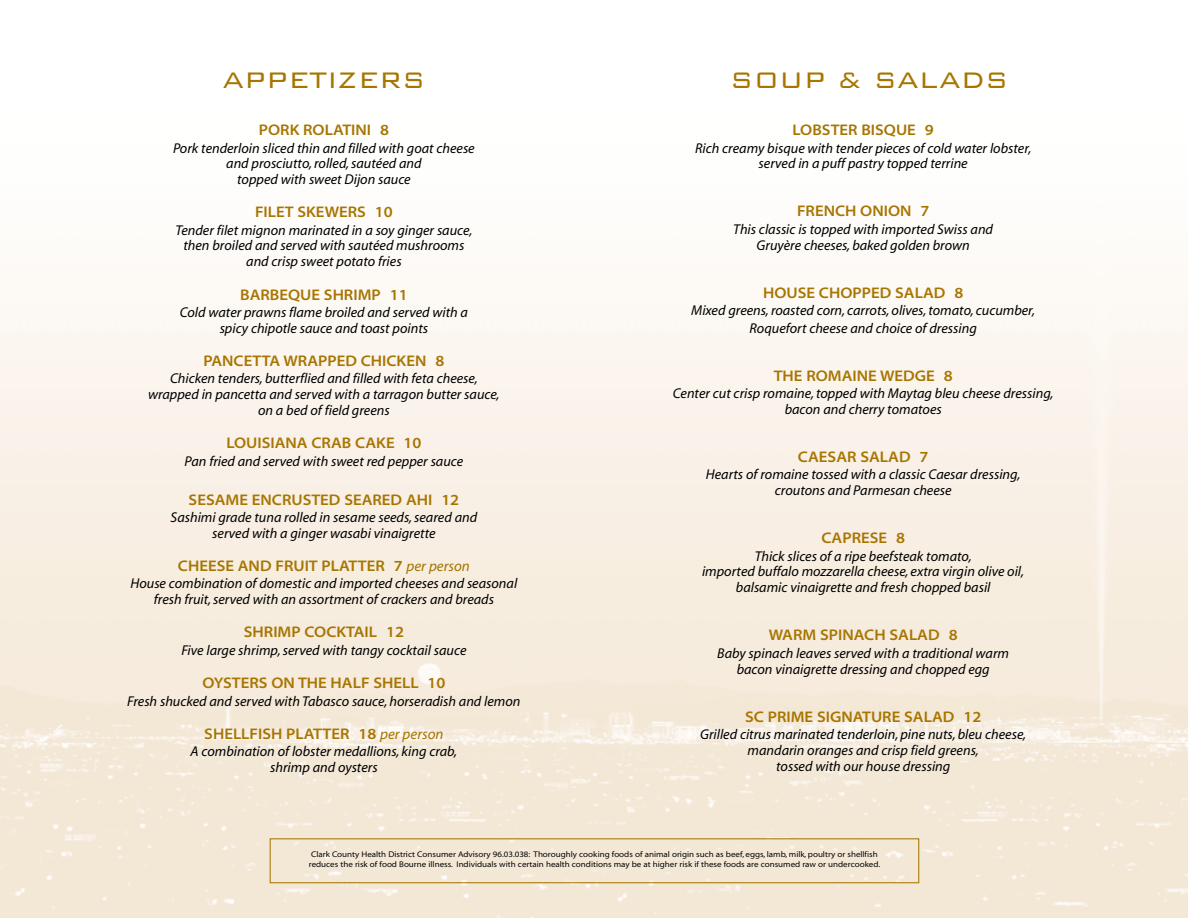
<style>
.page{position:relative;width:1188px;height:918px;background:#fff}
.page>*{position:absolute;margin:0;border:0;box-sizing:border-box;transform-origin:0 0}
.t1{font:300 30px "Bank Gothic BT";color:#a77500}
.t2{font:15.45px "Myriad MM 565 700";color:#a77500}
.t3{font:14.25px/15.8px "Myriad MM It 406 600";color:#000;text-align:center}
.t4{font:8.25px/9.9px "Myriad MM 400 700";color:#000}
.s1{font-family:"Myriad MM It 406 600";font-size:15px}
</style>
<div class="page">
<img style="left:0;top:295px;width:1188px;height:623px">
<div style="left:270px;top:838px;width:649px;height:45px;border:1px solid #a77500"></div>
<h1 class="t1" style="left:222px;top:61px;width:205px">APPETIZERS</h1>
<p class="t2" style="left:259px;top:124px;width:132px">PORK ROLATINI 8</p>
<p class="t3" style="left:173px;top:141px;width:303px">Pork tenderloin sliced thin and filled with goat cheese and prosciutto, rolled, sautéed and<br>topped with sweet Dijon sauce</p>
<p class="t2" style="left:255px;top:206px;width:139px">FILET SKEWERS 10</p>
<p class="t3" style="left:175px;top:223px;width:298px">Tender filet mignon marinated in a soy ginger sauce, then broiled and served with sautéed mushrooms and crisp sweet potato fries</p>
<p class="t2" style="left:240px;top:289px;width:169px">BARBEQUE SHRIMP 11</p>
<p class="t3" style="left:180px;top:306px;width:290px">Cold water prawns flame broiled and served with a spicy chipotle sauce and toast points</p>
<p class="t2" style="left:204px;top:355px;width:242px">PANCETTA WRAPPED CHICKEN 8</p>
<p class="t3" style="left:148px;top:372px;width:353px">Chicken tenders, butterflied and filled with feta cheese, wrapped in pancetta and served with a tarragon butter sauce, on a bed of field greens</p>
<p class="t2" style="left:226px;top:437px;width:197px">LOUISIANA CRAB CAKE 10</p>
<p class="t3" style="left:185px;top:454px;width:280px">Pan fried and served with sweet red pepper sauce</p>
<p class="t2" style="left:189px;top:494px;width:272px">SESAME ENCRUSTED SEARED AHI 12</p>
<p class="t3" style="left:171px;top:511px;width:308px">Sashimi grade tuna rolled in sesame seeds, seared and served with a ginger wasabi vinaigrette</p>
<p class="t2" style="left:178px;top:560px;width:294px">CHEESE AND FRUIT PLATTER 7 <span class="s1">per person</span></p>
<p class="t3" style="left:130px;top:577px;width:388px">House combination of domestic and imported cheeses and seasonal fresh fruit, served with an assortment of crackers and breads</p>
<p class="t2" style="left:244px;top:626px;width:162px">SHRIMP COCKTAIL 12</p>
<p class="t3" style="left:181px;top:644px;width:287px">Five large shrimp, served with tangy cocktail sauce</p>
<p class="t2" style="left:202px;top:677px;width:245px">OYSTERS ON THE HALF SHELL 10</p>
<p class="t3" style="left:127px;top:694px;width:395px">Fresh shucked and served with Tabasco sauce, horseradish and lemon</p>
<p class="t2" style="left:204px;top:728px;width:241px">SHELLFISH PLATTER 18 <span class="s1">per person</span></p>
<p class="t3" style="left:191px;top:745px;width:268px">A combination of lobster medallions, king crab, shrimp and oysters</p>
<h1 class="t1" style="left:730px;top:61px;width:280px">SOUP &amp; SALADS</h1>
<p class="t2" style="left:793px;top:124px;width:143px">LOBSTER BISQUE 9</p>
<p class="t3" style="left:695px;top:141px;width:338px">Rich creamy bisque with tender pieces of cold water lobster, served in a puff pastry topped terrine</p>
<p class="t2" style="left:797px;top:205px;width:134px">FRENCH ONION 7</p>
<p class="t3" style="left:733px;top:223px;width:261px">This classic is topped with imported Swiss and<br>Gruyère cheeses, baked golden brown</p>
<p class="t2" style="left:763px;top:287px;width:202px">HOUSE CHOPPED SALAD 8</p>
<p class="t3" style="left:691px;top:303px;width:346px;line-height:17.4px">Mixed greens, roasted corn, carrots, olives, tomato, cucumber,<br>Roquefort cheese and choice of dressing</p>
<p class="t2" style="left:774px;top:370px;width:180px">THE ROMAINE WEDGE 8</p>
<p class="t3" style="left:673px;top:387px;width:382px">Center cut crisp romaine, topped with Maytag bleu cheese dressing, bacon and cherry tomatoes</p>
<p class="t2" style="left:798px;top:451px;width:132px">CAESAR SALAD 7</p>
<p class="t3" style="left:706px;top:468px;width:316px">Hearts of romaine tossed with a classic Caesar dressing, croutons and Parmesan cheese</p>
<p class="t2" style="left:821px;top:532px;width:85px">CAPRESE 8</p>
<p class="t3" style="left:702px;top:549px;width:324px">Thick slices of a ripe beefsteak tomato,<br>imported buffalo mozzarella cheese, extra virgin olive oil, balsamic vinaigrette and fresh chopped basil</p>
<p class="t2" style="left:769px;top:629px;width:190px">WARM SPINACH SALAD 8</p>
<p class="t3" style="left:717px;top:646px;width:293px">Baby spinach leaves served with a traditional warm bacon vinaigrette dressing and chopped egg</p>
<p class="t2" style="left:745px;top:711px;width:238px">SC PRIME SIGNATURE SALAD 12</p>
<p class="t3" style="left:700px;top:728px;width:328px">Grilled citrus marinated tenderloin, pine nuts, bleu cheese, mandarin oranges and crisp field greens,<br>tossed with our house dressing</p>
<p class="t4" style="left:309px;top:850px;width:573px">Clark County Health District Consumer Advisory 96.03.038: Thoroughly cooking foods of animal origin such as beef, eggs, lamb, milk, poultry or shellfish reduces the risk of food Bourne illness. Individuals with certain health conditions may be at higher risk if these foods are consumed raw or undercooked.</p>
</div>
